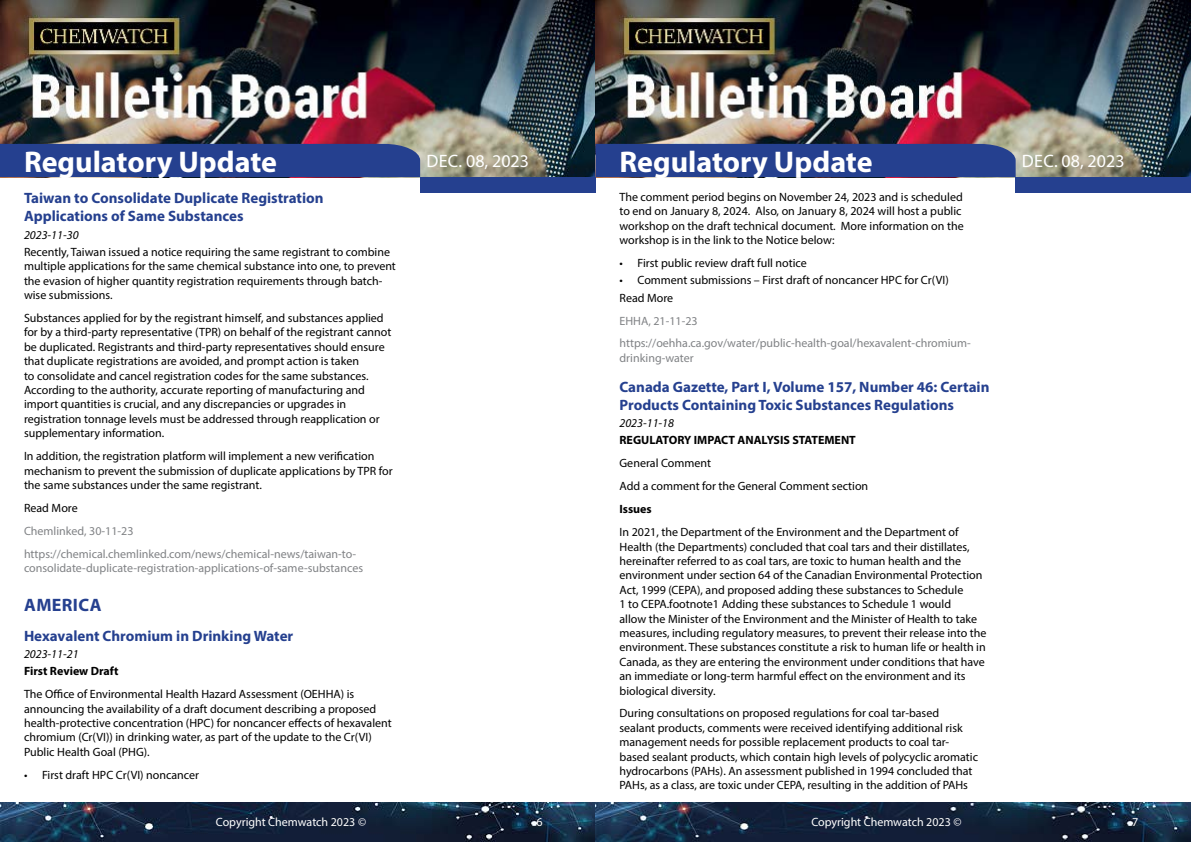
<style>
.page{position:relative;width:1191px;height:842px;background:#fff}
.page>*{position:absolute;margin:0;border:0;box-sizing:border-box;transform-origin:0 0}
.t1{font:700 30px "Myriad Pro";color:#fff}
.t2{font:18px "Myriad Pro";color:#fff}
.t3{font:700 18px "Myriad Pro";letter-spacing:.02em;color:#25408f}
.t4{font:700 15px/18px "Myriad Pro";color:#25408f}
.t5{font:12px/14.4px "Myriad Pro";color:#000}
.t6{font:12px/22.9px "Myriad Pro";color:#808285}
.t7{font:700 12px "Myriad Pro";color:#000}
.t8{font:12px "Myriad Pro";color:#fff}
.t9{font:italic 12px "Myriad Pro";color:#000}
</style>
<div class="page">
<img style="left:0;top:0;width:1191px;height:177px">
<div style="left:420px;top:177px;width:175px;height:15px;background:#25408f"></div>
<div style="left:1015px;top:177px;width:176px;height:15px;background:#25408f"></div>
<div style="left:0;top:144px;width:420px;height:33px;background:#25408f"></div>
<div style="left:595px;top:144px;width:420px;height:33px;background:#25408f"></div>
<img style="left:0;top:802px;width:1191px;height:40px">
<h1 class="t1" style="left:24px;top:142px;width:255px">Regulatory Update</h1>
<h2 class="t2" style="left:426px;top:149px;width:104px">Dec. 08, 2023</h2>
<h1 class="t1" style="left:619px;top:142px;width:255px">Regulatory Update</h1>
<h2 class="t2" style="left:1022px;top:149px;width:104px">Dec. 08, 2023</h2>
<p class="t5" style="left:619px;top:190px;width:346px">The comment period begins on November 24, 2023 and is scheduled to end on January 8, 2024. Also, on January 8, 2024 will host a public workshop on the draft technical document. More information on the workshop is in the link to the Notice below:</p>
<p class="t5" style="left:619px;top:256px;width:189px">• First public review draft full notice</p>
<p class="t5" style="left:619px;top:272px;width:331px;line-height:17.2px">• Comment submissions – First draft of noncancer HPC for Cr(VI)<br>Read More</p>
<p class="t6" style="left:619px;top:309px;width:353px">EHHA, 21-11-23 https://oehha.ca.gov/water/public-health-goal/hexavalent-chromium-</p>
<p class="t6" style="left:619px;top:346px;width:76px">drinking-water</p>
<p class="t4" style="left:619px;top:377px;width:371px">Canada Gazette, Part I, Volume 157, Number 46: Certain<br>Products Containing Toxic Substances Regulations</p>
<p class="t9" style="left:619px;top:416px;width:56px">2023-11-18</p>
<p class="t7" style="left:619px;top:433px;width:238px">REGULATORY IMPACT ANALYSIS STATEMENT</p>
<p class="t5" style="left:619px;top:452px;width:250px;line-height:22.9px">General Comment<br>Add a comment for the General Comment section</p>
<p class="t7" style="left:619px;top:501px;width:34px">Issues</p>
<p class="t5" style="left:619px;top:525px;width:368px">In 2021, the Department of the Environment and the Department of Health (the Departments) concluded that coal tars and their distillates, hereinafter referred to as coal tars, are toxic to human health and the environment under section 64 of the Canadian Environmental Protection Act, 1999 (CEPA), and proposed adding these substances to Schedule<br>1 to CEPA.footnote1 Adding these substances to Schedule 1 would<br>allow the Minister of the Environment and the Minister of Health to take measures, including regulatory measures, to prevent their release into the environment. These substances constitute a risk to human life or health in Canada, as they are entering the environment under conditions that have an immediate or long-term harmful effect on the environment and its biological diversity.</p>
<p class="t5" style="left:619px;top:706px;width:360px">During consultations on proposed regulations for coal tar-based<br>sealant products, comments were received identifying additional risk management needs for possible replacement products to coal tar&shy;based sealant products, which contain high levels of polycyclic aromatic hydrocarbons (PAHs). An assessment published in 1994 concluded that PAHs, as a class, are toxic under CEPA, resulting in the addition of PAHs</p>
<p class="t4" style="left:24px;top:189px;width:301px">Taiwan to Consolidate Duplicate Registration<br>Applications of Same Substances</p>
<p class="t9" style="left:24px;top:227px;width:56px">2023-11-30</p>
<p class="t5" style="left:24px;top:244px;width:373px">Recently, Taiwan issued a notice requiring the same registrant to combine multiple applications for the same chemical substance into one, to prevent the evasion of higher quantity registration requirements through batch&shy;wise submissions.</p>
<p class="t5" style="left:24px;top:311px;width:369px">Substances applied for by the registrant himself, and substances applied for by a third-party representative (TPR) on behalf of the registrant cannot be duplicated. Registrants and third-party representatives should ensure that duplicate registrations are avoided, and prompt action is taken<br>to consolidate and cancel registration codes for the same substances.<br>According to the authority, accurate reporting of manufacturing and import quantities is crucial, and any discrepancies or upgrades in registration tonnage levels must be addressed through reapplication or supplementary information.</p>
<p class="t5" style="left:24px;top:449px;width:370px">In addition, the registration platform will implement a new verification mechanism to prevent the submission of duplicate applications by TPR for the same substances under the same registrant.</p>
<p class="t5" style="left:24px;top:500px;width:55px">Read More</p>
<p class="t6" style="left:24px;top:519px;width:334px">Chemlinked, 30-11-23 https://chemical.chemlinked.com/news/chemical-news/taiwan-to-</p>
<p class="t6" style="left:24px;top:556px;width:341px">consolidate-duplicate-registration-applications-of-same-substances</p>
<h2 class="t3" style="left:24px;top:593px;width:79px">AMERICA</h2>
<p class="t4" style="left:24px;top:626px;width:271px">Hexavalent Chromium in Drinking Water</p>
<p class="t9" style="left:24px;top:647px;width:56px">2023-11-21</p>
<p class="t7" style="left:24px;top:663px;width:96px">First Review Draft</p>
<p class="t5" style="left:24px;top:687px;width:369px">The Office of Environmental Health Hazard Assessment (OEHHA) is announcing the availability of a draft document describing a proposed health-protective concentration (HPC) for noncancer effects of hexavalent chromium (Cr(VI)) in drinking water, as part of the update to the Cr(VI)<br>Public Health Goal (PHG).</p>
<p class="t5" style="left:24px;top:767px;width:177px">• First draft HPC Cr(VI) noncancer</p>
<p class="t8" style="left:216px;top:815px;width:152px">Copyright Chemwatch 2023 ©</p>
<p class="t8" style="left:536px;top:815px;width:8px">6</p>
<p class="t8" style="left:811px;top:815px;width:152px">Copyright Chemwatch 2023 ©</p>
<p class="t8" style="left:1132px;top:815px;width:8px">7</p>
</div>
